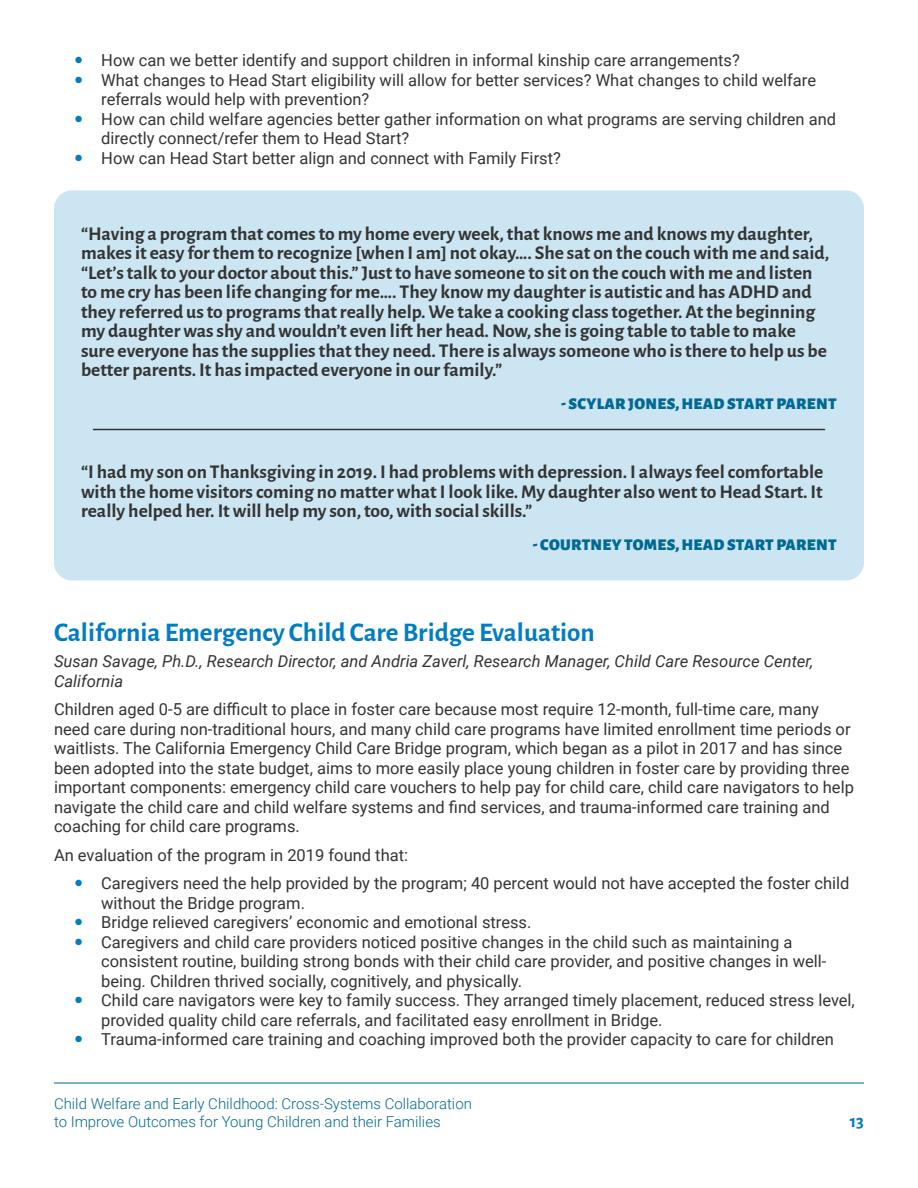
<style>
.page{position:relative;width:918px;height:1188px;background:#fff}
.page>*{position:absolute;margin:0;border:0;box-sizing:border-box;transform-origin:0 0}
.t1{font:700 27px "Alegreya Sans";color:#007dc3}
.t2{font:700 19.5px/19.5px "Alegreya Sans";color:#343433}
.t3{font:700 18px "Alegreya Sans";color:#007dc3}
.t4{font:16.5px/19.5px "Roboto";color:#343433}
.t5{font:italic 16.5px/19.5px "Roboto";color:#343433}
.t6{font:900 16.5px "Alegreya Sans";letter-spacing:.02em;color:#006a92}
.t7{font:300 15px/18px "Roboto";color:#006a92}
</style>
<div class="page">
<hr style="left:54px;top:1083px;width:810px;height:1px;background:#006a92">
<div style="left:54px;top:190px;width:810px;height:390px;background:#cce5f3;border-radius:18px"></div>
<hr style="left:93px;top:429px;width:732px;height:1px;background:#333">
<p class="t4" style="left:101px;top:50px;width:736px">How can we better identify and support children in informal kinship care arrangements?<br>What changes to Head Start eligibility will allow for better services? What changes to child welfare referrals would help with prevention?<br>How can child welfare agencies better gather information on what programs are serving children and directly connect/refer them to Head Start?<br>How can Head Start better align and connect with Family First?</p>
<p class="t2" style="left:81px;top:222px;width:750px">“Having a program that comes to my home every week, that knows me and knows my daughter, makes it easy for them to recognize [when I am] not okay…. She sat on the couch with me and said, “Let’s talk to your doctor about this.” Just to have someone to sit on the couch with me and listen to me cry has been life changing for me…. They know my daughter is autistic and has ADHD and they referred us to programs that really help. We take a cooking class together. At the beginning my daughter was shy and wouldn’t even lift her head. Now, she is going table to table to make sure everyone has the supplies that they need. There is always someone who is there to help us be better parents. It has impacted everyone in our family.”</p>
<p class="t6" style="left:561px;top:391px;width:277px">- SCYLAR JONES, HEAD START PARENT</p>
<p class="t2" style="left:81px;top:461px;width:744px;text-align:justify">“I had my son on Thanksgiving in 2019. I had problems with depression. I always feel comfortable with the home visitors coming no matter what I look like. My daughter also went to Head Start. It really helped her. It will help my son, too, with social skills.”</p>
<p class="t6" style="left:533px;top:532px;width:305px">- COURTNEY TOMES, HEAD START PARENT</p>
<h1 class="t1" style="left:54px;top:612px;width:542px">California Emergency Child Care Bridge Evaluation</h1>
<p class="t5" style="left:54px;top:651px;width:761px">Susan Savage, Ph.D., Research Director, and Andria Zaverl, Research Manager, Child Care Resource Center,<br>California</p>
<p class="t4" style="left:54px;top:699px;width:801px">Children aged 0-5 are difficult to place in foster care because most require 12-month, full-time care, many need care during non-traditional hours, and many child care programs have limited enrollment time periods or waitlists. The California Emergency Child Care Bridge program, which began as a pilot in 2017 and has since been adopted into the state budget, aims to more easily place young children in foster care by providing three important components: emergency child care vouchers to help pay for child care, child care navigators to help navigate the child care and child welfare systems and find services, and trauma-informed care training and coaching for child care programs.</p>
<p class="t4" style="left:101px;top:840px;width:750px;line-height:28.5px;text-indent:-47px">An evaluation of the program in 2019 found that:<br>Caregivers need the help provided by the program; 40 percent would not have accepted the foster child</p>
<p class="t4" style="left:101px;top:892px;width:755px">without the Bridge program.<br>Bridge relieved caregivers’ economic and emotional stress.<br>Caregivers and child care providers noticed positive changes in the child such as maintaining a consistent routine, building strong bonds with their child care provider, and positive changes in well&shy;being. Children thrived socially, cognitively, and physically.<br>Child care navigators were key to family success. They arranged timely placement, reduced stress level, provided quality child care referrals, and facilitated easy enrollment in Bridge.<br>Trauma-informed care training and coaching improved both the provider capacity to care for children</p>
<p class="t7" style="left:54px;top:1094px;width:419px">Child Welfare and Early Childhood: Cross-Systems Collaboration to Improve Outcomes for Young Children and their Families</p>
<p class="t3" style="left:850px;top:1107px;width:16px">13</p>
</div>
